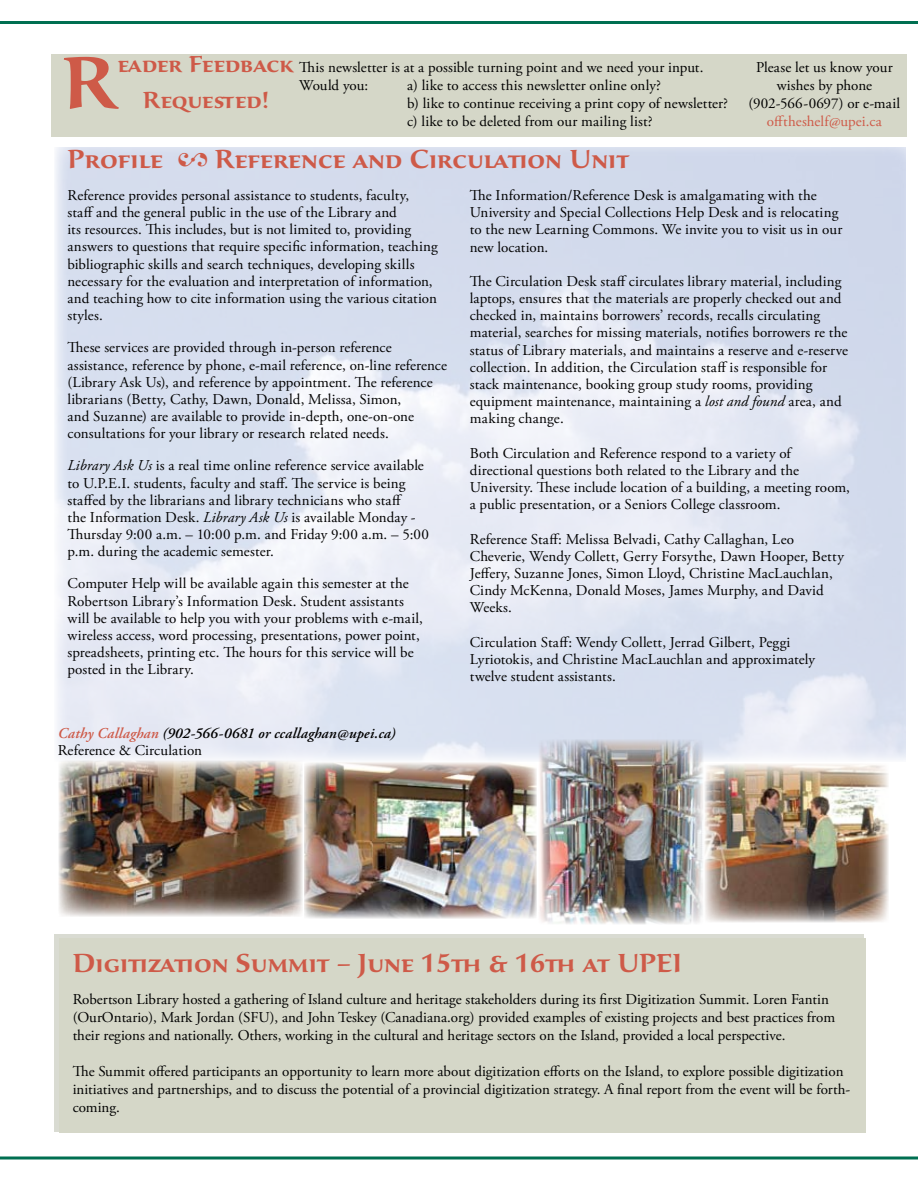
<style>
.page{position:relative;width:918px;height:1188px;background:#fff}
.page>*{position:absolute;margin:0;border:0;box-sizing:border-box;transform-origin:0 0}
.t1{font:600 75.6px "Sava Pro";color:#ce5a48}
.t2{font:600 27px "Sava Pro";color:#ce5a48}
.t3{font:600 24px/36px "Sava Pro";letter-spacing:-.005em;color:#ce5a48;text-align:center}
.t4{font:15px/17.2px "Adobe Garamond Pro";color:#000}
.t5{font:italic 600 15px/17.2px "Adobe Garamond Pro";letter-spacing:.015em;color:#000}
.t6{font:15px "Adobe Garamond Pro";letter-spacing:.005em;color:#ce5a48}
.s1{font-family:"Adobe Garamond Pro"}
.s2{font-style:italic}
.s3{color:#ce5a48}
.s4{font-weight:400;font-style:normal}
</style>
<div class="page">
<div style="left:51px;top:54px;width:856px;height:83px;background:#d5d7c8"></div>
<div style="left:54px;top:934px;width:810px;height:198px;background:#d9dbd2"></div>
<div style="left:59px;top:939px;width:807px;height:194px;background:#d5d7c8"></div>
<img style="left:705px;top:764px;width:183px;height:159px">
<img style="left:304px;top:763px;width:233px;height:155px">
<img style="left:59px;top:760px;width:243px;height:157px">
<img style="left:538px;top:740px;width:165px;height:184px">
<svg style="left:0;top:1156px;width:918px;height:4px;background:#3f927c"></svg>
<hr style="left:0;top:21px;width:918px;height:3px;background:#006f51">
<h3 class="t3" style="left:118px;top:46px;width:178px">eader Feedback<br>Requested!</h3>
<p class="t4" style="left:749px;top:59px;width:153px;line-height:18px;text-align:center">Please let us know your wishes by phone (902-566-0697) or e-mail</p>
<p class="t6" style="left:767px;top:112px;width:116px">offtheshelf@upei.ca</p>
<h1 class="t1" style="left:62px;top:32px;width:57px">R</h1>
<p class="t4" style="left:299px;top:59px;width:406px;line-height:18px">This newsletter is at a possible turning point and we need your input.<br>Would you:</p>
<p class="t4" style="left:407px;top:77px;width:322px;line-height:18px">a) like to access this newsletter online only?<br>b) like to continue receiving a print copy of newsletter?</p>
<p class="t4" style="left:407px;top:113px;width:247px">c) like to be deleted from our mailing list?</p>
<h2 class="t2" style="left:68px;top:141px;width:563px">Profile <span class="s1">2</span> Reference and Circulation Unit</h2>
<p class="t4" style="left:68px;top:187px;width:372px">Reference provides personal assistance to students, faculty, staff and the general public in the use of the Library and<br>its resources. This includes, but is not limited to, providing answers to questions that require specific information, teaching bibliographic skills and search techniques, developing skills necessary for the evaluation and interpretation of information, and teaching how to cite information using the various citation styles.</p>
<p class="t4" style="left:68px;top:339px;width:381px">These services are provided through in-person reference assistance, reference by phone, e-mail reference, on-line reference (Library Ask Us), and reference by appointment. The reference librarians (Betty, Cathy, Dawn, Donald, Melissa, Simon,<br>and Suzanne) are available to provide in-depth, one-on-one consultations for your library or research related needs.</p>
<p class="t4" style="left:68px;top:458px;width:363px"><span class="s2">Library Ask Us</span> is a real time online reference service available to U.P.E.I. students, faculty and staff. The service is being staffed by the librarians and library technicians who staff<br>the Information Desk. <span class="s2">Library Ask Us</span> is available Monday - Thursday 9:00 a.m. – 10:00 p.m. and Friday 9:00 a.m. – 5:00 p.m. during the academic semester.</p>
<p class="t4" style="left:68px;top:576px;width:357px">Computer Help will be available again this semester at the Robertson Library’s Information Desk. Student assistants will be available to help you with your problems with e-mail, wireless access, word processing, presentations, power point, spreadsheets, printing etc. The hours for this service will be posted in the Library.</p>
<p class="t5" style="left:58px;top:725px;width:339px"><span class="s3">Cathy Callaghan</span> (902-566-0681 or ccallaghan@upei.ca)<br><span class="s4">Reference &amp; Circulation</span></p>
<p class="t4" style="left:470px;top:187px;width:374px">The Information/Reference Desk is amalgamating with the University and Special Collections Help Desk and is relocating to the new Learning Commons. We invite you to visit us in our new location.</p>
<p class="t4" style="left:470px;top:273px;width:380px">The Circulation Desk staff circulates library material, including laptops, ensures that the materials are properly checked out and checked in, maintains borrowers’ records, recalls circulating material, searches for missing materials, notifies borrowers re the status of Library materials, and maintains a reserve and e-reserve collection. In addition, the Circulation staff is responsible for stack maintenance, booking group study rooms, providing equipment maintenance, maintaining a <span class="s2">lost and found</span> area, and making change.</p>
<p class="t4" style="left:470px;top:445px;width:382px">Both Circulation and Reference respond to a variety of directional questions both related to the Library and the University. These include location of a building, a meeting room, a public presentation, or a Seniors College classroom.</p>
<p class="t4" style="left:470px;top:531px;width:376px">Reference Staff: Melissa Belvadi, Cathy Callaghan, Leo Cheverie, Wendy Collett, Gerry Forsythe, Dawn Hooper, Betty Jeffery, Suzanne Jones, Simon Lloyd, Christine MacLauchlan, Cindy McKenna, Donald Moses, James Murphy, and David Weeks.</p>
<p class="t4" style="left:470px;top:634px;width:347px">Circulation Staff: Wendy Collett, Jerrad Gilbert, Peggi<br>Lyriotokis, and Christine MacLauchlan and approximately twelve student assistants.</p>
<h2 class="t2" style="left:73px;top:945px;width:611px">Digitization Summit – June 15th &amp; 16th at UPEI</h2>
<p class="t4" style="left:73px;top:991px;width:764px;line-height:18px">Robertson Library hosted a gathering of Island culture and heritage stakeholders during its first Digitization Summit. Loren Fantin (OurOntario), Mark Jordan (SFU), and John Teskey (Canadiana.org) provided examples of existing projects and best practices from their regions and nationally. Others, working in the cultural and heritage sectors on the Island, provided a local perspective.</p>
<p class="t4" style="left:73px;top:1063px;width:779px;line-height:18px">The Summit offered participants an opportunity to learn more about digitization efforts on the Island, to explore possible digitization initiatives and partnerships, and to discuss the potential of a provincial digitization strategy. A final report from the event will be forth&shy;coming.</p>
</div>
